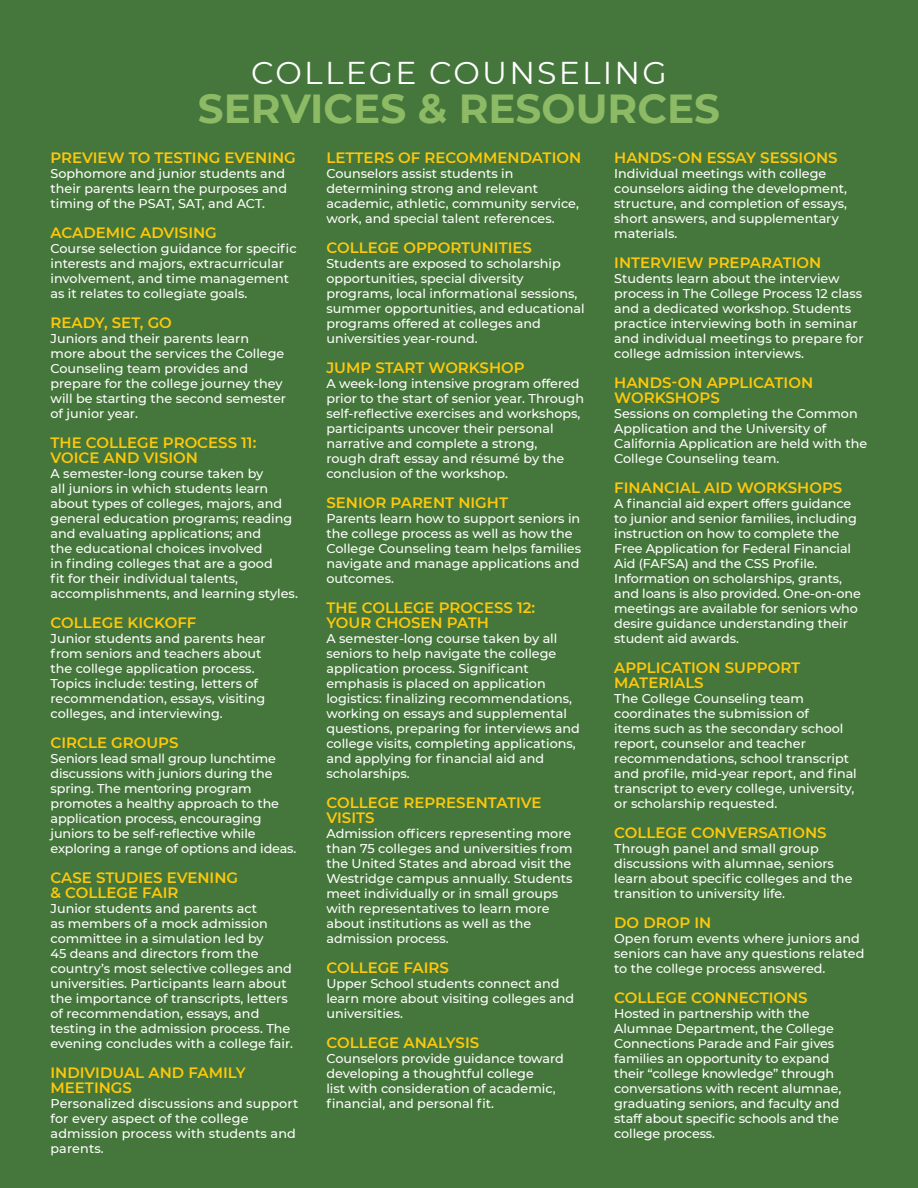
<style>
.page{position:relative;width:918px;height:1188px;background:#45763b}
.page>*{position:absolute;margin:0;border:0;box-sizing:border-box;transform-origin:0 0}
.t1{font:700 40.5px "Montserrat";color:#8dba65}
.t2{font:31.5px "Montserrat";letter-spacing:.07em;color:#fff}
.Aaux_ProBlack{font:600 15px/15px "Montserrat";color:#fec80b}
.t3{font:500 12.75px/15px "Montserrat";color:#fff}
</style>
<div class="page">
<p class="t2" style="left:251px;top:51px;width:417px">COLLEGE COUNSELING</p>
<p class="t1" style="left:198px;top:79px;width:524px">SERVICES &amp; RESOURCES</p>
<p class="Aaux_ProBlack" style="left:51px;top:149px;width:247px">PREVIEW TO TESTING EVENING</p>
<p class="t3" style="left:51px;top:165px;width:238px">Sophomore and junior students and their parents learn the purposes and timing of the PSAT, SAT, and ACT.</p>
<p class="Aaux_ProBlack" style="left:51px;top:224px;width:168px">ACADEMIC ADVISING</p>
<p class="t3" style="left:51px;top:240px;width:248px">Course selection guidance for specific interests and majors, extracurricular involvement, and time management as it relates to collegiate goals.</p>
<p class="Aaux_ProBlack" style="left:51px;top:314px;width:123px">READY, SET, GO</p>
<p class="t3" style="left:51px;top:330px;width:237px">Juniors and their parents learn more about the services the College<br>Counseling team provides and prepare for the college journey they will be starting the second semester of junior year.</p>
<p class="Aaux_ProBlack" style="left:51px;top:434px;width:207px">THE COLLEGE PROCESS 11:</p>
<p class="Aaux_ProBlack" style="left:51px;top:449px;width:149px">VOICE AND VISION</p>
<p class="t3" style="left:51px;top:465px;width:249px">A semester-long course taken by<br>all juniors in which students learn about types of colleges, majors, and general education programs; reading and evaluating applications; and<br>the educational choices involved<br>in finding colleges that are a good<br>fit for their individual talents, accomplishments, and learning styles.</p>
<p class="Aaux_ProBlack" style="left:51px;top:614px;width:147px">COLLEGE KICKOFF</p>
<p class="t3" style="left:51px;top:630px;width:217px">Junior students and parents hear from seniors and teachers about the college application process.<br>Topics include: testing, letters of recommendation, essays, visiting colleges, and interviewing.</p>
<p class="Aaux_ProBlack" style="left:51px;top:734px;width:130px">CIRCLE GROUPS</p>
<p class="t3" style="left:51px;top:750px;width:247px">Seniors lead small group lunchtime discussions with juniors during the spring. The mentoring program promotes a healthy approach to the application process, encouraging juniors to be self-reflective while exploring a range of options and ideas.</p>
<p class="Aaux_ProBlack" style="left:51px;top:869px;width:189px">CASE STUDIES EVENING</p>
<p class="Aaux_ProBlack" style="left:51px;top:884px;width:129px">&amp; COLLEGE FAIR</p>
<p class="t3" style="left:51px;top:900px;width:244px">Junior students and parents act<br>as members of a mock admission committee in a simulation led by<br>45 deans and directors from the country’s most selective colleges and universities. Participants learn about the importance of transcripts, letters of recommendation, essays, and testing in the admission process. The evening concludes with a college fair.</p>
<p class="Aaux_ProBlack" style="left:51px;top:1064px;width:197px">INDIVIDUAL AND FAMILY</p>
<p class="Aaux_ProBlack" style="left:51px;top:1079px;width:83px">MEETINGS</p>
<p class="t3" style="left:51px;top:1095px;width:249px">Personalized discussions and support</p>
<p class="t3" style="left:51px;top:1110px;width:247px">for every aspect of the college admission process with students and parents.</p>
<p class="Aaux_ProBlack" style="left:326px;top:149px;width:256px">LETTERS OF RECOMMENDATION</p>
<p class="t3" style="left:326px;top:165px;width:189px">Counselors assist students in</p>
<p class="t3" style="left:326px;top:180px;width:213px">determining strong and relevant</p>
<p class="t3" style="left:326px;top:195px;width:254px">academic, athletic, community service,</p>
<p class="t3" style="left:326px;top:210px;width:230px">work, and special talent references.</p>
<p class="Aaux_ProBlack" style="left:326px;top:239px;width:207px">COLLEGE OPPORTUNITIES</p>
<p class="t3" style="left:326px;top:255px;width:260px">Students are exposed to scholarship opportunities, special diversity programs, local informational sessions, summer opportunities, and educational programs offered at colleges and universities year-round.</p>
<p class="Aaux_ProBlack" style="left:326px;top:359px;width:200px">JUMP START WORKSHOP</p>
<p class="t3" style="left:326px;top:375px;width:255px">A week-long intensive program offered</p>
<p class="t3" style="left:326px;top:390px;width:259px">prior to the start of senior year. Through</p>
<p class="t3" style="left:326px;top:405px;width:256px">self-reflective exercises and workshops, participants uncover their personal narrative and complete a strong,<br>rough draft essay and résumé by the conclusion of the workshop.</p>
<p class="Aaux_ProBlack" style="left:326px;top:494px;width:183px">SENIOR PARENT NIGHT</p>
<p class="t3" style="left:326px;top:510px;width:256px">Parents learn how to support seniors in the college process as well as how the<br>College Counseling team helps families navigate and manage applications and outcomes.</p>
<p class="Aaux_ProBlack" style="left:326px;top:599px;width:210px">THE COLLEGE PROCESS 12:</p>
<p class="Aaux_ProBlack" style="left:326px;top:614px;width:164px">YOUR CHOSEN PATH</p>
<p class="t3" style="left:326px;top:630px;width:233px">A semester-long course taken by all</p>
<p class="t3" style="left:326px;top:645px;width:255px">seniors to help navigate the college application process. Significant emphasis is placed on application logistics: finalizing recommendations, working on essays and supplemental questions, preparing for interviews and college visits, completing applications, and applying for financial aid and scholarships.</p>
<p class="Aaux_ProBlack" style="left:326px;top:794px;width:217px">COLLEGE REPRESENTATIVE</p>
<p class="Aaux_ProBlack" style="left:326px;top:809px;width:50px">VISITS</p>
<p class="t3" style="left:326px;top:825px;width:246px">Admission officers representing more</p>
<p class="t3" style="left:326px;top:840px;width:248px">than 75 colleges and universities from</p>
<p class="t3" style="left:326px;top:855px;width:246px">the United States and abroad visit the</p>
<p class="t3" style="left:326px;top:870px;width:248px">Westridge campus annually. Students meet individually or in small groups with representatives to learn more about institutions as well as the admission process.</p>
<p class="Aaux_ProBlack" style="left:326px;top:959px;width:124px">COLLEGE FAIRS</p>
<p class="t3" style="left:326px;top:975px;width:249px">Upper School students connect and learn more about visiting colleges and universities.</p>
<p class="Aaux_ProBlack" style="left:326px;top:1034px;width:154px">COLLEGE ANALYSIS</p>
<p class="t3" style="left:326px;top:1050px;width:239px">Counselors provide guidance toward developing a thoughtful college<br>list with consideration of academic, financial, and personal fit.</p>
<p class="Aaux_ProBlack" style="left:614px;top:149px;width:225px">HANDS-ON ESSAY SESSIONS</p>
<p class="t3" style="left:614px;top:165px;width:214px">Individual meetings with college</p>
<p class="t3" style="left:614px;top:180px;width:234px">counselors aiding the development, structure, and completion of essays, short answers, and supplementary materials.</p>
<p class="Aaux_ProBlack" style="left:614px;top:254px;width:209px">INTERVIEW PREPARATION</p>
<p class="t3" style="left:614px;top:270px;width:227px">Students learn about the interview</p>
<p class="t3" style="left:614px;top:285px;width:250px">process in The College Process 12 class</p>
<p class="t3" style="left:614px;top:300px;width:239px">and a dedicated workshop. Students</p>
<p class="t3" style="left:614px;top:315px;width:245px">practice interviewing both in seminar</p>
<p class="t3" style="left:614px;top:330px;width:251px">and individual meetings to prepare for</p>
<p class="t3" style="left:614px;top:345px;width:191px">college admission interviews.</p>
<p class="Aaux_ProBlack" style="left:614px;top:374px;width:200px">HANDS-ON APPLICATION<br>WORKSHOPS</p>
<p class="t3" style="left:614px;top:405px;width:254px">Sessions on completing the Common Application and the University of California Application are held with the College Counseling team.</p>
<p class="Aaux_ProBlack" style="left:614px;top:479px;width:230px">FINANCIAL AID WORKSHOPS</p>
<p class="t3" style="left:614px;top:495px;width:248px">A financial aid expert offers guidance to junior and senior families, including instruction on how to complete the Free Application for Federal Financial Aid (FAFSA) and the CSS Profile.<br>Information on scholarships, grants, and loans is also provided. One-on-one meetings are available for seniors who desire guidance understanding their student aid awards.</p>
<p class="Aaux_ProBlack" style="left:614px;top:659px;width:187px">APPLICATION SUPPORT<br>MATERIALS</p>
<p class="t3" style="left:614px;top:690px;width:244px">The College Counseling team coordinates the submission of<br>items such as the secondary school report, counselor and teacher recommendations, school transcript and profile, mid-year report, and final transcript to every college, university, or scholarship requested.</p>
<p class="Aaux_ProBlack" style="left:614px;top:824px;width:214px">COLLEGE CONVERSATIONS</p>
<p class="t3" style="left:614px;top:840px;width:240px">Through panel and small group discussions with alumnae, seniors learn about specific colleges and the transition to university life.</p>
<p class="Aaux_ProBlack" style="left:614px;top:914px;width:99px">DO DROP IN</p>
<p class="t3" style="left:614px;top:930px;width:252px">Open forum events where juniors and seniors can have any questions related to the college process answered.</p>
<p class="Aaux_ProBlack" style="left:614px;top:989px;width:195px">COLLEGE CONNECTIONS</p>
<p class="t3" style="left:614px;top:1005px;width:228px">Hosted in partnership with the<br>Alumnae Department, the College<br>Connections Parade and Fair gives families an opportunity to expand their “college knowledge” through conversations with recent alumnae, graduating seniors, and faculty and staff about specific schools and the college process.</p>
</div>
